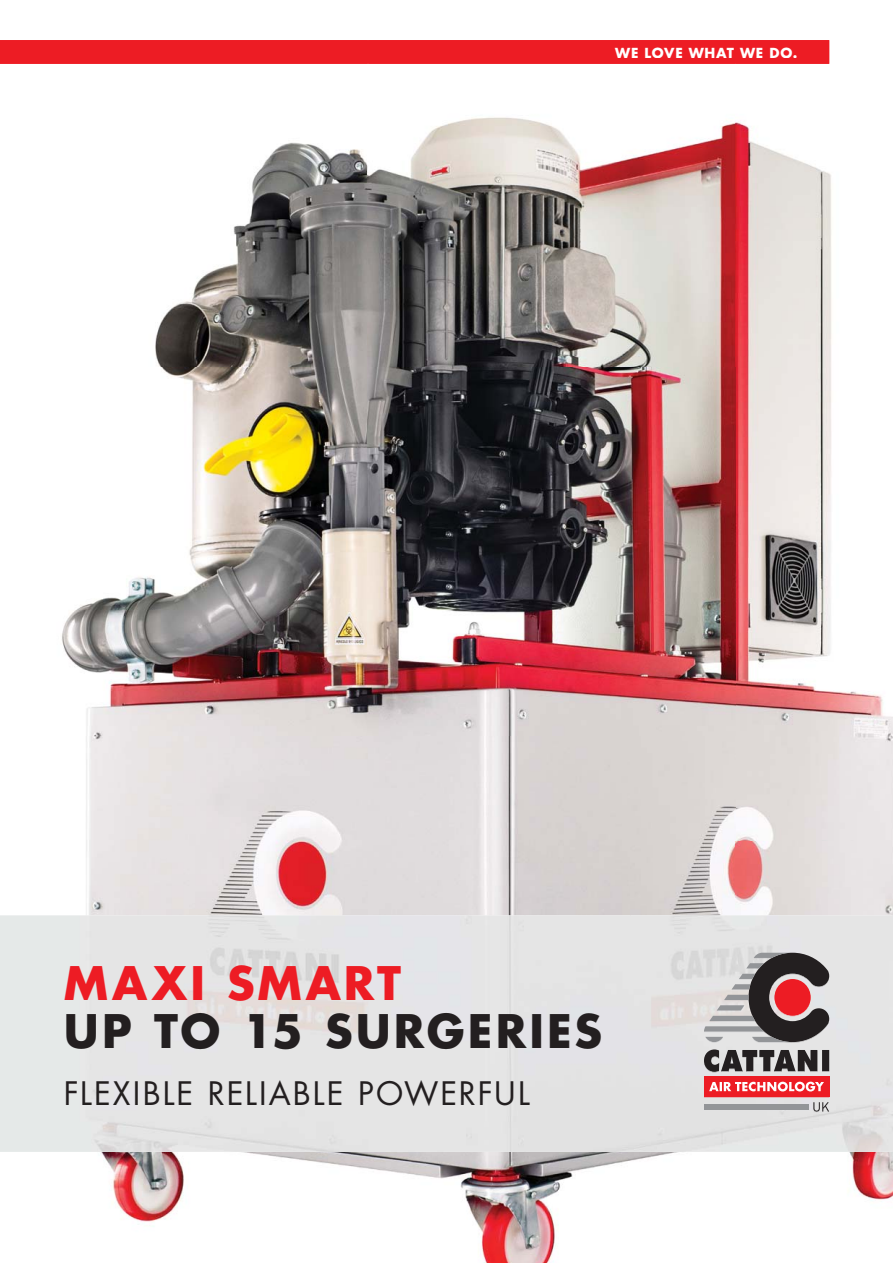
<style>
.page{position:relative;width:893px;height:1263px;background:#fff}
.page>*{position:absolute;margin:0;border:0;box-sizing:border-box;transform-origin:0 0}
.t1{font:700 45px "Futura LT Pro";letter-spacing:.07em;color:#231f20}
.t2{font:700 45px "Futura LT Pro";letter-spacing:.07em;color:#ed1c24}
.t3{font:31.5px "Futura LT Pro";letter-spacing:.065em;color:#231f20}
.t4{font:700 13.5px "Futura LT Pro";letter-spacing:.06em;color:#fff}
</style>
<div class="page">
<img style="left:61px;top:40px;width:832px;height:875px">
<img style="left:101px;top:1152px;width:792px;height:111px">
<div style="left:0;top:40px;width:829px;height:24px;background:#ed1c24"></div>
<div style="left:615px;top:47px;width:182px;height:11px;background:#ed1c24"></div>
<img style="left:0;top:915px;width:893px;height:237px">
<img style="left:704px;top:1109px;width:104px;height:1px">
<svg style="left:704px;top:1049px;width:125px;height:23px;background:#6f6d6d"></svg>
<div style="left:704px;top:1076px;width:125px;height:21px;background:#ed1c24"></div>
<svg style="left:709px;top:1082px;width:115px;height:10px"></svg>
<svg style="left:704px;top:953px;width:125px;height:90px;background:#998485"></svg>
<div style="left:704px;top:1104px;width:104px;height:5px;background:#939598"></div>
<svg style="left:813px;top:1102px;width:16px;height:10px"></svg>
<p class="t4" style="left:615px;top:45px;width:184px">WE LOVE WHAT WE DO.</p>
<h1 class="t2" style="left:64px;top:958px;width:339px">MAXI SMART</h1>
<h1 class="t1" style="left:64px;top:1006px;width:540px">UP TO 15 SURGERIES</h1>
<p class="t3" style="left:64px;top:1075px;width:468px">FLEXIBLE RELIABLE POWERFUL</p>
</div>
